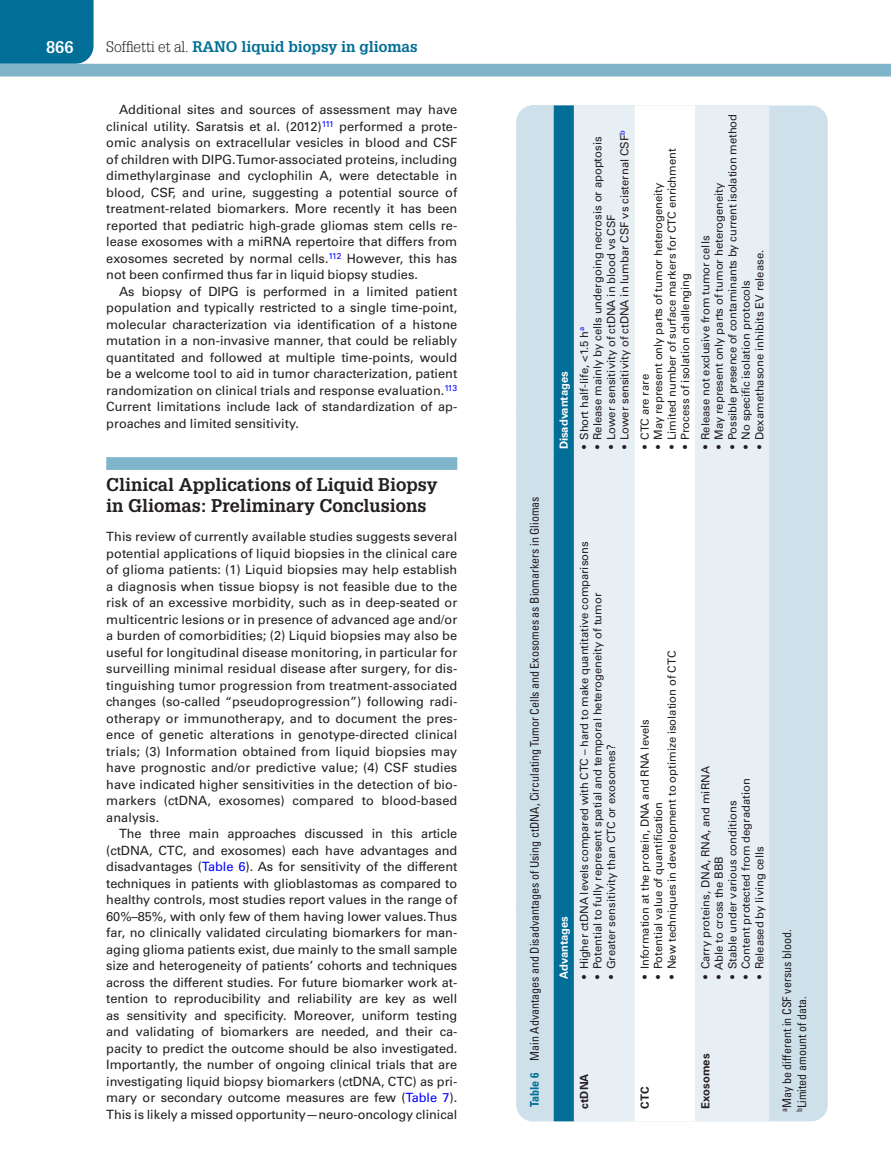
<style>
.page{position:relative;width:891px;height:1175px;background:#fff}
.page>*{position:absolute;margin:0;border:0;box-sizing:border-box;transform-origin:0 0}
.t1{font:700 18px/21px "Glypha LT Std";color:#231f20}
.t2{font:700 16.5px "Glypha LT Std";color:#fff}
.t3{font:700 15px "Glypha LT Std";color:#006e96}
.t4{font:12.75px/16.5px "Univers LT Std";color:#231f20;text-align:justify}
.t5{font:condensed 12px/15px "Univers LT Std";color:#231f20}
.t6{font:11.25px "Univers LT Std";color:#231f20}
.t7{font:700 11.25px "Univers LT Std";color:#fff}
.t8{font:700 11.25px "Univers LT Std";color:#231f20}
.s1{font-weight:300;color:#231f20}
.s2{color:#00f}
.s3{font-weight:700;color:#006e96}
</style>
<div class="page">
<div style="left:0;top:0;width:94px;height:64px;background:#006e96"></div>
<div style="left:0;top:64px;width:891px;height:12px;background:#7fb4ca"></div>
<div style="left:106px;top:457px;width:351px;height:13px;background:#7fb4ca"></div>
<div style="left:517px;top:105px;width:311px;height:1016px;background:#cee0ea;border-radius:16px"></div>
<svg style="left:516px;top:105px;width:58px;height:1016px"></svg>
<div style="left:574px;top:105px;width:195px;height:1016px;background:#e8eff4"></div>
<div style="left:635px;top:105px;width:60px;height:1016px;background:#fff"></div>
<p class="t2" style="left:46px;top:37px;width:29px">866</p>
<p class="t3" style="left:106px;top:37px;width:313px"><span class="s1">Soffietti et al.</span> RANO liquid biopsy in gliomas</p>
<p class="t4" style="left:106px;top:102px;width:353px;text-indent:13px">Additional sites and sources of assessment may have clinical utility. Saratsis et al. (2012)<sup>111</sup> performed a prote&shy;omic analysis on extracellular vesicles in blood and CSF of children with DIPG. Tumor-associated proteins, including dimethylarginase and cyclophilin A, were detectable in blood, CSF, and urine, suggesting a potential source of treatment-related biomarkers. More recently it has been reported that pediatric high-grade gliomas stem cells re&shy;lease exosomes with a miRNA repertoire that differs from exosomes secreted by normal cells.<sup>112</sup> However, this has not been confirmed thus far in liquid biopsy studies.</p>
<p class="t4" style="left:106px;top:283px;width:353px;text-indent:13px">As biopsy of DIPG is performed in a limited patient population and typically restricted to a single time-point, molecular characterization via identification of a histone mutation in a non-invasive manner, that could be reliably quantitated and followed at multiple time-points, would be a welcome tool to aid in tumor characterization, patient randomization on clinical trials and response evaluation.<sup>113<br></sup>Current limitations include lack of standardization of ap&shy;proaches and limited sensitivity.</p>
<h1 class="t1" style="left:106px;top:473px;width:333px">Clinical Applications of Liquid Biopsy in Gliomas: Preliminary Conclusions</h1>
<p class="t4" style="left:106px;top:528px;width:353px">This review of currently available studies suggests several potential applications of liquid biopsies in the clinical care of glioma patients: (1) Liquid biopsies may help establish a diagnosis when tissue biopsy is not feasible due to the risk of an excessive morbidity, such as in deep-seated or multicentric lesions or in presence of advanced age and/or a burden of comorbidities; (2) Liquid biopsies may also be useful for longitudinal disease monitoring, in particular for surveilling minimal residual disease after surgery, for dis&shy;tinguishing tumor progression from treatment-associated changes (so-called “pseudoprogression”) following radi&shy;otherapy or immunotherapy, and to document the pres&shy;ence of genetic alterations in genotype-directed clinical trials; (3) Information obtained from liquid biopsies may have prognostic and/or predictive value; (4) CSF studies have indicated higher sensitivities in the detection of bio&shy;markers (ctDNA, exosomes) compared to blood-based analysis.</p>
<p class="t4" style="left:106px;top:825px;width:353px;text-indent:13px">The three main approaches discussed in this article (ctDNA, CTC, and exosomes) each have advantages and disadvantages (<span class="s2">Table 6</span>). As for sensitivity of the different techniques in patients with glioblastomas as compared to healthy controls, most studies report values in the range of 60%–85%, with only few of them having lower values. Thus far, no clinically validated circulating biomarkers for man&shy;aging glioma patients exist, due mainly to the small sample size and heterogeneity of patients’ cohorts and techniques across the different studies. For future biomarker work at&shy;tention to reproducibility and reliability are key as well as sensitivity and specificity. Moreover, uniform testing and validating of biomarkers are needed, and their ca&shy;pacity to predict the outcome should be also investigated.<br>Importantly, the number of ongoing clinical trials that are investigating liquid biopsy biomarkers (ctDNA, CTC) as pri&shy;mary or secondary outcome measures are few (<span class="s2">Table 7</span>).<br>This is likely a missed opportunity—neuro-oncology clinical</p>
<p class="t7" style="left:557px;top:449px;width:80px;rotate:-90deg">Disadvantages</p>
<p class="t6" style="left:618px;top:449px;width:321px;rotate:-90deg">• Lower sensitivity of ctDNA in lumbar CSF vs cisternal CSF<sup>b</sup></p>
<p class="t6" style="left:591px;top:449px;width:314px;rotate:-90deg">• Release mainly by cells undergoing necrosis or apoptosis</p>
<p class="t6" style="left:604px;top:449px;width:237px;rotate:-90deg">• Lower sensitivity of ctDNA in blood vs CSF</p>
<p class="t6" style="left:577px;top:449px;width:124px;rotate:-90deg">• Short half-life, &lt;1.5 h<sup>a</sup></p>
<p class="t6" style="left:665px;top:449px;width:303px;rotate:-90deg">• Limited number of surface markers for CTC enrichment</p>
<p class="t6" style="left:652px;top:449px;width:268px;rotate:-90deg">• May represent only parts of tumor heterogeneity</p>
<p class="t6" style="left:679px;top:449px;width:178px;rotate:-90deg">• Process of isolation challenging</p>
<p class="t6" style="left:638px;top:449px;width:77px;rotate:-90deg">• CTC are rare</p>
<p class="t6" style="left:726px;top:449px;width:337px;rotate:-90deg">• Possible presence of contaminants by current isolation method</p>
<p class="t6" style="left:712px;top:449px;width:268px;rotate:-90deg">• May represent only parts of tumor heterogeneity</p>
<p class="t6" style="left:699px;top:449px;width:215px;rotate:-90deg">• Release not exclusive from tumor cells</p>
<p class="t6" style="left:753px;top:449px;width:201px;rotate:-90deg">• Dexamethasone inhibits EV release.</p>
<p class="t6" style="left:739px;top:449px;width:171px;rotate:-90deg">• No specific isolation protocols</p>
<p class="t5" style="left:527px;top:1107px;width:612px;rotate:-90deg"><span class="s3">Table 6</span> Main Advantages and Disadvantages of Using ctDNA, Circulating Tumor Cells and Exosomes as Biomarkers in Gliomas</p>
<p class="t7" style="left:557px;top:979px;width:64px;rotate:-90deg">Advantages</p>
<p class="t6" style="left:577px;top:979px;width:439px;rotate:-90deg">• Higher ctDNA levels compared with CTC – hard to make quantitative comparisons</p>
<p class="t6" style="left:591px;top:979px;width:387px;rotate:-90deg">• Potential to fully represent spatial and temporal heterogeneity of tumor</p>
<p class="t6" style="left:604px;top:979px;width:236px;rotate:-90deg">• Greater sensitivity than CTC or exosomes?</p>
<p class="t8" style="left:578px;top:1108px;width:36px;rotate:-90deg">ctDNA</p>
<p class="t6" style="left:665px;top:979px;width:330px;rotate:-90deg">• New techniques in development to optimize isolation of CTC</p>
<p class="t6" style="left:638px;top:979px;width:261px;rotate:-90deg">• Information at the protein, DNA and RNA levels</p>
<p class="t6" style="left:652px;top:979px;width:179px;rotate:-90deg">• Potential value of quantification</p>
<p class="t8" style="left:638px;top:1108px;width:23px;rotate:-90deg">CTC</p>
<p class="t6" style="left:699px;top:979px;width:214px;rotate:-90deg">• Carry proteins, DNA, RNA, and miRNA</p>
<p class="t6" style="left:739px;top:979px;width:202px;rotate:-90deg">• Content protected from degradation</p>
<p class="t6" style="left:726px;top:979px;width:180px;rotate:-90deg">• Stable under various conditions</p>
<p class="t6" style="left:753px;top:979px;width:134px;rotate:-90deg">• Released by living cells</p>
<p class="t6" style="left:712px;top:979px;width:124px;rotate:-90deg">• Able to cross the BBB</p>
<p class="t8" style="left:699px;top:1108px;width:56px;rotate:-90deg">Exosomes</p>
<p class="t5" style="left:779px;top:1112px;width:184px;rotate:-90deg"><sup>a</sup>May be different in CSF versus blood. <sup>b</sup>Limited amount of data.</p>
</div>
